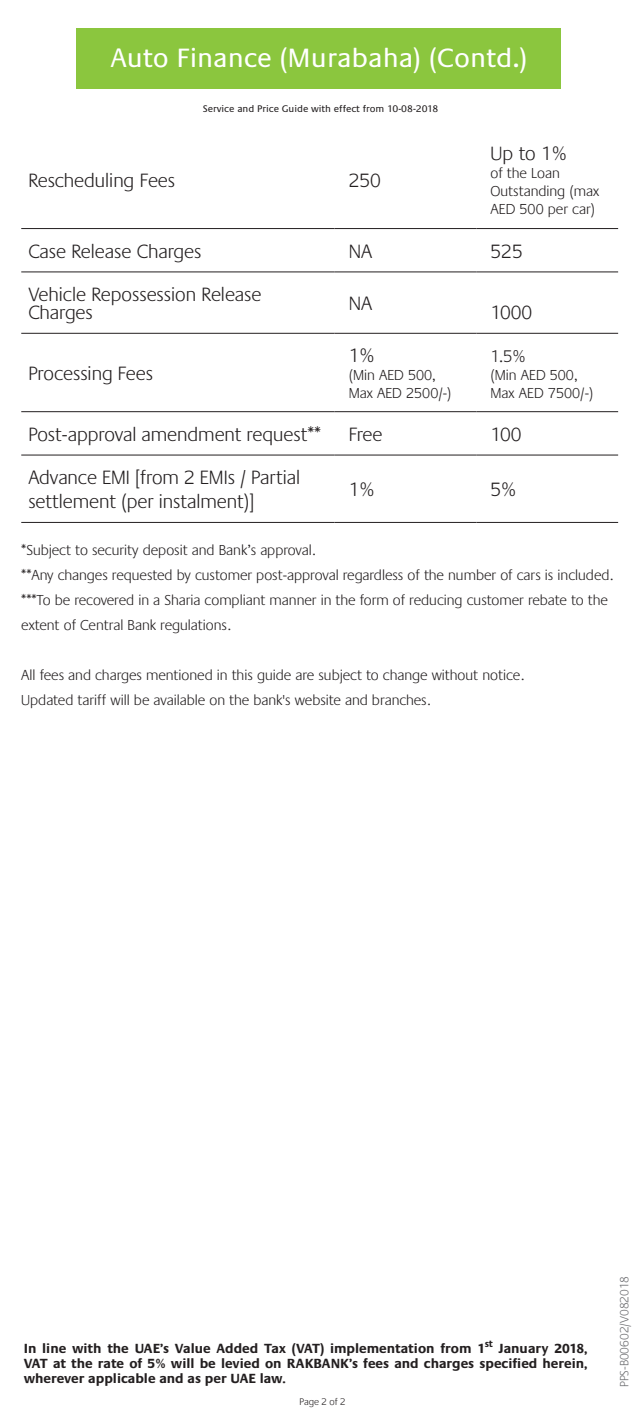
<style>
.page{position:relative;width:638px;height:1418px;background:#fff}
.page>*{position:absolute;margin:0;border:0;box-sizing:border-box;transform-origin:0 0}
.t1{font:27.5px "Praxis LT";color:#fff}
.t2{font:300 20px/18px "Praxis LT";color:#231f20}
.t3{font:300 17.5px "Praxis LT";color:#231f20}
.t4{font:300 15px/25px "Praxis LT";color:#231f20}
.t5{font:700 13.75px/15px "Praxis LT";color:#231f20;text-align:justify}
.t6{font:300 12.5px "Praxis LT";color:#6c6d70}
.t7{font:10px "Praxis LT";color:#231f20}
.t8{font:300 10px "Praxis LT";color:#231f20}
</style>
<div class="page">
<div style="left:76px;top:29px;width:484px;height:60px;background:#8bc63e"></div>
<hr style="left:21px;top:228px;width:313px;height:1px;background:#231f20">
<hr style="left:334px;top:228px;width:142px;height:1px;background:#231f20">
<hr style="left:476px;top:228px;width:142px;height:1px;background:#231f20">
<hr style="left:21px;top:271px;width:313px;height:1px;background:#231f20">
<hr style="left:334px;top:271px;width:142px;height:1px;background:#231f20">
<hr style="left:476px;top:271px;width:142px;height:1px;background:#231f20">
<hr style="left:21px;top:333px;width:313px;height:1px;background:#231f20">
<hr style="left:334px;top:333px;width:142px;height:1px;background:#231f20">
<hr style="left:476px;top:333px;width:142px;height:1px;background:#231f20">
<hr style="left:21px;top:411px;width:313px;height:1px;background:#231f20">
<hr style="left:334px;top:411px;width:142px;height:1px;background:#231f20">
<hr style="left:476px;top:411px;width:142px;height:1px;background:#231f20">
<hr style="left:21px;top:454px;width:313px;height:1px;background:#231f20">
<hr style="left:334px;top:454px;width:142px;height:1px;background:#231f20">
<hr style="left:476px;top:454px;width:142px;height:1px;background:#231f20">
<hr style="left:21px;top:522px;width:313px;height:1px;background:#231f20">
<hr style="left:334px;top:522px;width:142px;height:1px;background:#231f20">
<hr style="left:476px;top:522px;width:142px;height:1px;background:#231f20">
<h1 class="t1" style="left:111px;top:42px;width:418px">Auto Finance (Murabaha) (Contd.)</h1>
<p class="t7" style="left:203px;top:104px;width:237px">Service and Price Guide with effect from 10-08-2018</p>
<h2 class="t2" style="left:28px;top:172px;width:148px">Rescheduling Fees</h2>
<h2 class="t2" style="left:349px;top:172px;width:34px">250</h2>
<h2 class="t2" style="left:490px;top:145px;width:78px">Up to 1%</h2>
<p class="t4" style="left:490px;top:165px;width:110px;line-height:18px">of the Loan<br>Outstanding (max<br>AED 500 per car)</p>
<h2 class="t2" style="left:28px;top:242px;width:174px">Case Release Charges</h2>
<h2 class="t2" style="left:349px;top:242px;width:25px">NA</h2>
<h2 class="t2" style="left:490px;top:242px;width:34px">525</h2>
<h2 class="t2" style="left:28px;top:286px;width:235px">Vehicle Repossession Release<br>Charges</h2>
<h2 class="t2" style="left:349px;top:295px;width:25px">NA</h2>
<h2 class="t2" style="left:490px;top:304px;width:43px">1000</h2>
<h2 class="t2" style="left:28px;top:365px;width:126px">Processing Fees</h2>
<h2 class="t2" style="left:349px;top:347px;width:27px">1%</h2>
<p class="t4" style="left:349px;top:366px;width:104px;line-height:17.5px">(Min AED 500,<br>Max AED 2500/-)</p>
<p class="t3" style="left:490px;top:347px;width:37px">1.5%</p>
<p class="t4" style="left:490px;top:366px;width:104px;line-height:17.5px">(Min AED 500,<br>Max AED 7500/-)</p>
<h2 class="t2" style="left:28px;top:425px;width:294px">Post-approval amendment request**</h2>
<h2 class="t2" style="left:349px;top:425px;width:35px">Free</h2>
<h2 class="t2" style="left:490px;top:425px;width:32px">100</h2>
<h2 class="t2" style="left:28px;top:466px;width:273px;line-height:24px">Advance EMI [from 2 EMIs / Partial settlement (per instalment)]</h2>
<h2 class="t2" style="left:349px;top:481px;width:27px">1%</h2>
<h2 class="t2" style="left:490px;top:481px;width:27px">5%</h2>
<p class="t4" style="left:21px;top:538px;width:594px">*Subject to security deposit and Bank’s approval.<br>**Any changes requested by customer post-approval regardless of the number of cars is included. ***To be recovered in a Sharia compliant manner in the form of reducing customer rebate to the extent of Central Bank regulations.</p>
<p class="t4" style="left:21px;top:663px;width:504px">All fees and charges mentioned in this guide are subject to change without notice.<br>Updated tariff will be available on the bank's website and branches.</p>
<p class="t5" style="left:24px;top:1340px;width:565px">In line with the UAE’s Value Added Tax (VAT) implementation from 1<sup>st</sup> January 2018, VAT at the rate of 5% will be levied on RAKBANK’s fees and charges specified herein, wherever applicable and as per UAE law.</p>
<p class="t8" style="left:299px;top:1395px;width:47px">Page 2 of 2</p>
<p class="t6" style="left:617px;top:1386px;width:112px;rotate:-90deg">PPS-B00602/V082018</p>
</div>
